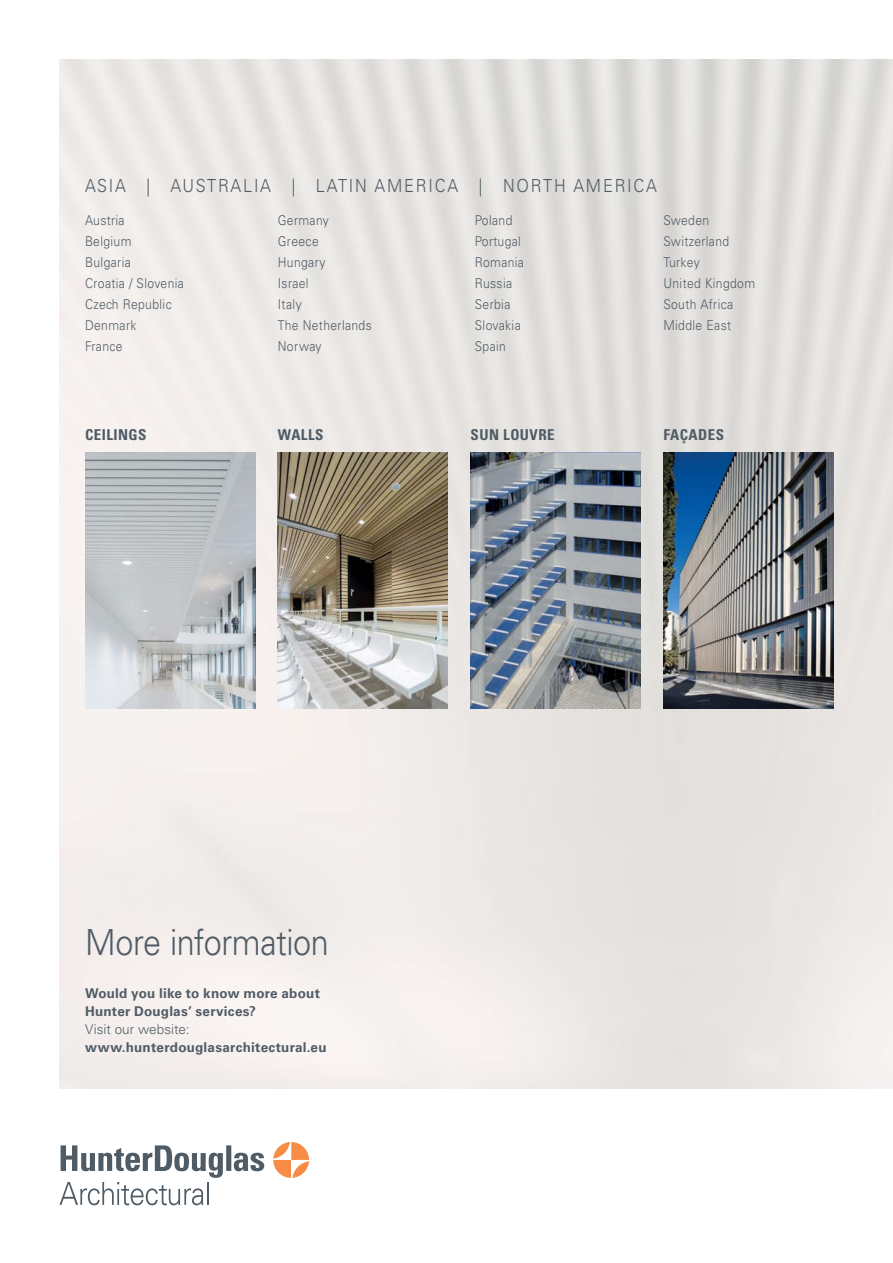
<style>
.page{position:relative;width:893px;height:1263px;background:#fff}
.page>*{position:absolute;margin:0;border:0;box-sizing:border-box;transform-origin:0 0}
.t1{font:300 36px "Univers LT Std";letter-spacing:-.015em;color:#505c65;scale:.9 1}
.t2{font:300 18px "Univers LT Std";letter-spacing:.11em;color:#505c65;scale:.9 1}
.t3{font:700 condensed 15px "Univers LT Std";letter-spacing:.03em;color:#505c65}
.t4{font:300 13.5px/21px "Univers LT Std";letter-spacing:.03em;color:#505c65;scale:.9 1}
.t5{font:700 13.5px/18px "Univers LT Std";letter-spacing:.015em;color:#505c65}
.t6{font:300 13.5px "Univers LT Std";letter-spacing:.005em;color:#505c65}
</style>
<div class="page">
<img style="left:60px;top:60px;width:833px;height:1029px">
<svg style="left:273px;top:1142px;width:36px;height:36px"></svg>
<svg style="left:60px;top:1145px;width:204px;height:60px"></svg>
<img style="left:471px;top:453px;width:170px;height:255px">
<img style="left:278px;top:453px;width:170px;height:255px">
<img style="left:85px;top:453px;width:170px;height:255px">
<img style="left:663px;top:453px;width:170px;height:255px">
<h2 class="t2" style="left:85px;top:174px;width:637px">ASIA | AUSTRALIA | LATIN AMERICA | NORTH AMERICA</h2>
<p class="t4" style="left:278px;top:209px;width:106px">Germany<br>Greece<br>Hungary<br>Israel<br>Italy<br>The Netherlands<br>Norway</p>
<p class="t4" style="left:475px;top:209px;width:56px">Poland<br>Portugal<br>Romania<br>Russia<br>Serbia<br>Slovakia<br>Spain</p>
<p class="t4" style="left:663px;top:209px;width:104px">Sweden<br>Switzerland<br>Turkey<br>United Kingdom<br>South Africa<br>Middle East</p>
<p class="t4" style="left:85px;top:209px;width:111px">Austria<br>Belgium<br>Bulgaria<br>Croatia / Slovenia<br>Czech Republic<br>Denmark<br>France</p>
<p class="t3" style="left:85px;top:426px;width:63px">CEILINGS</p>
<p class="t3" style="left:278px;top:426px;width:47px">WALLS</p>
<p class="t3" style="left:471px;top:426px;width:86px">SUN LOUVRE</p>
<p class="t3" style="left:663px;top:426px;width:62px">FAÇADES</p>
<h1 class="t1" style="left:85px;top:920px;width:272px">More information</h1>
<p class="t5" style="left:85px;top:984px;width:236px">Would you like to know more about<br>Hunter Douglas’ services?</p>
<p class="t6" style="left:85px;top:1021px;width:106px">Visit our website:</p>
<p class="t5" style="left:85px;top:1038px;width:243px">www.hunterdouglasarchitectural.eu</p>
</div>
